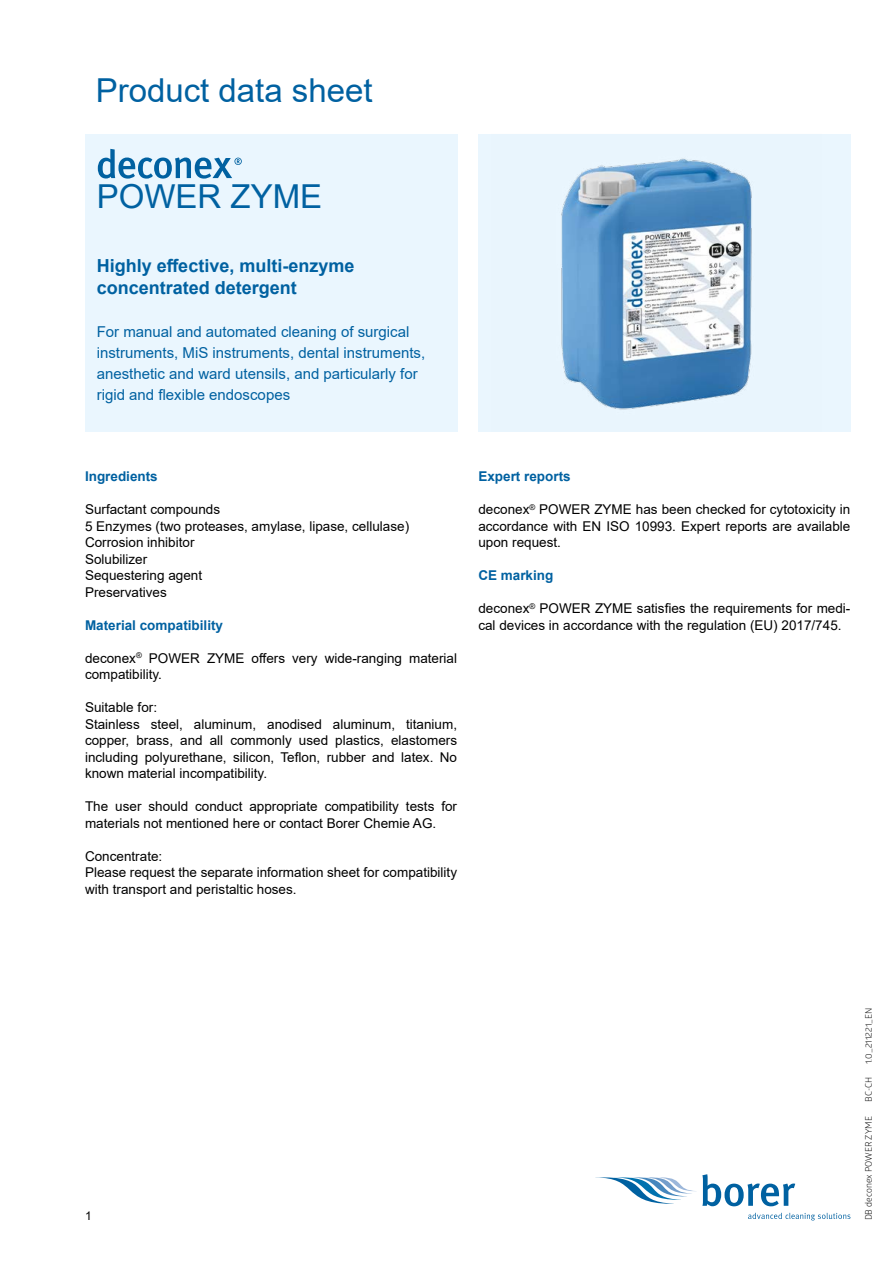
<style>
.page{position:relative;width:893px;height:1263px;background:#fff}
.page>*{position:absolute;margin:0;border:0;box-sizing:border-box;transform-origin:0 0}
.t1{font:33px "Arial";color:#0061a1}
.t2{font:700 18px/21.6px "Arial";color:#0061a1}
.t3{font:15px/21px "Arial";color:#0061a1}
.t4{font:13.5px/16.5px "Arial";color:#000}
.t5{font:700 13.5px "Arial";color:#0061a1}
.t6{font:12px "Arial";color:#000}
.t7{font:9px "Glober";color:#000}
</style>
<div class="page">
<svg style="left:595px;top:1174px;width:200px;height:32px"></svg>
<svg style="left:748px;top:1213px;width:102px;height:7px"></svg>
<div style="left:478px;top:134px;width:372px;height:298px;background:#eaf6fe"></div>
<img style="left:561px;top:158px;width:191px;height:252px">
<div style="left:85px;top:134px;width:372px;height:298px;background:#eaf6fe"></div>
<svg style="left:98px;top:149px;width:144px;height:30px"></svg>
<h1 class="t1" style="left:96px;top:67px;width:279px">Product data sheet</h1>
<h1 class="t1" style="left:97px;top:174px;width:227px">POWER ZYME</h1>
<h2 class="t2" style="left:97px;top:255px;width:259px">Highly effective, multi-enzyme concentrated detergent</h2>
<p class="t3" style="left:97px;top:321px;width:330px">For manual and automated cleaning of surgical instruments, MiS instruments, dental instruments, anesthetic and ward utensils, and particularly for rigid and flexible endoscopes</p>
<p class="t5" style="left:85px;top:467px;width:74px">Ingredients</p>
<p class="t4" style="left:85px;top:501px;width:326px">Surfactant compounds<br>5 Enzymes (two proteases, amylase, lipase, cellulase)<br>Corrosion inhibitor<br>Solubilizer<br>Sequestering agent<br>Preservatives</p>
<p class="t5" style="left:85px;top:615px;width:140px">Material compatibility</p>
<p class="t4" style="left:85px;top:649px;width:374px">deconex<sup>®</sup> POWER ZYME offers very wide-ranging material compatibility.</p>
<p class="t4" style="left:85px;top:699px;width:374px">Suitable for:<br>Stainless steel, aluminum, anodised aluminum, titanium, copper, brass, and all commonly used plastics, elastomers including polyurethane, silicon, Teflon, rubber and latex. No known material incompatibility.</p>
<p class="t4" style="left:85px;top:798px;width:374px">The user should conduct appropriate compatibility tests for materials not mentioned here or contact Borer Chemie AG.</p>
<p class="t4" style="left:85px;top:847px;width:374px">Concentrate:<br>Please request the separate information sheet for compatibility with transport and peristaltic hoses.</p>
<p class="t5" style="left:478px;top:467px;width:94px">Expert reports</p>
<p class="t4" style="left:478px;top:501px;width:374px;text-align:justify">deconex<sup>®</sup> POWER ZYME has been checked for cytotoxicity in accordance with EN ISO 10993. Expert reports are available upon request.</p>
<p class="t5" style="left:478px;top:566px;width:77px">CE marking</p>
<p class="t4" style="left:478px;top:600px;width:374px">deconex<sup>®</sup> POWER ZYME satisfies the requirements for medi&shy;cal devices in accordance with the regulation (EU) 2017/745.</p>
<p class="t6" style="left:85px;top:1208px;width:8px">1</p>
<p class="t7" style="left:862px;top:1064px;width:58px;rotate:-90deg">1.0_211221_EN</p>
<p class="t7" style="left:862px;top:1101px;width:26px;rotate:-90deg">BC-CH</p>
<p class="t7" style="left:862px;top:1220px;width:106px;rotate:-90deg">DB deconex POWER ZYME</p>
</div>
